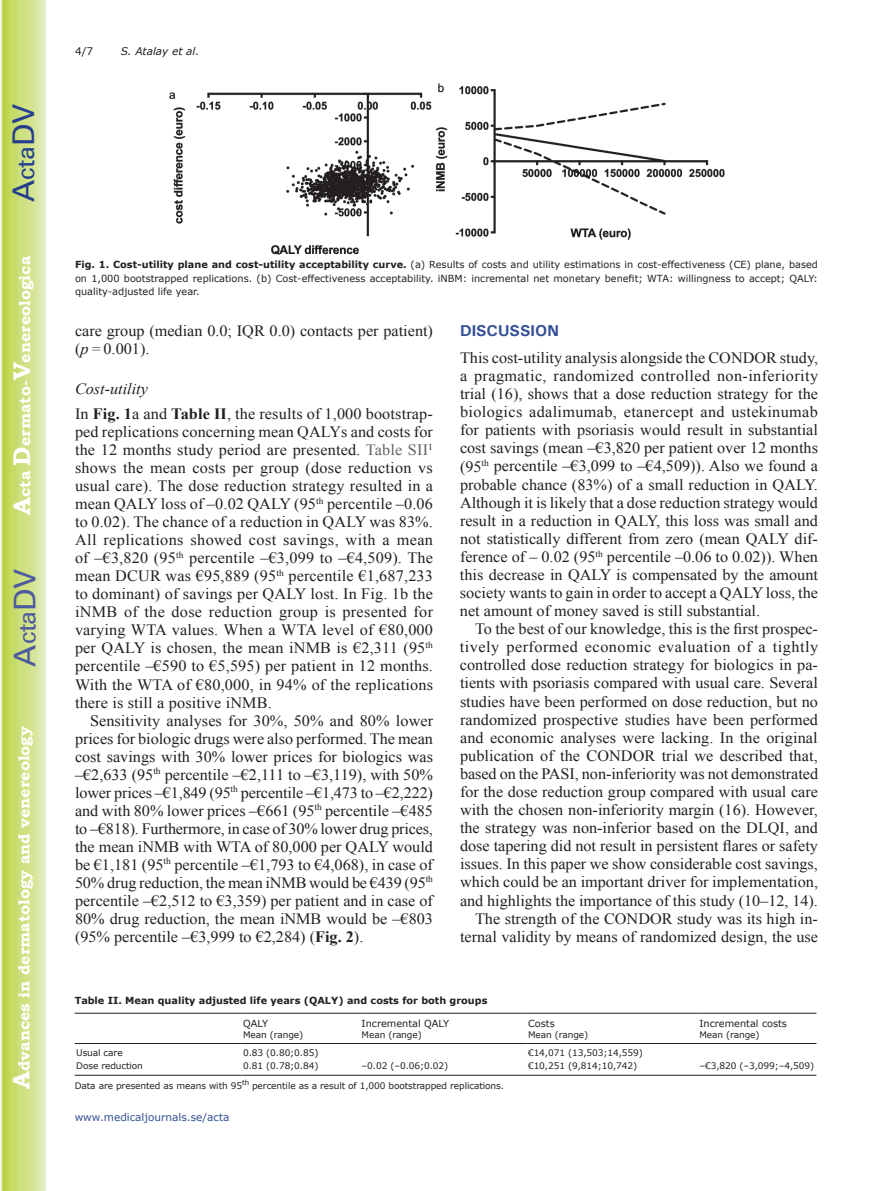
<style>
.page{position:relative;width:893px;height:1191px;background:#fff}
.page>*{position:absolute;margin:0;border:0;box-sizing:border-box;transform-origin:0 0}
.t1{font:30px "Univers";color:#4d5a9e}
.t2{font:30px "Univers";color:#253f8e}
.t3{font:15.75px/18px "Times New Roman";color:#231f20;text-align:justify}
.t4{font:700 15.75px "Bookman Old Style";color:#fff}
.t5{font:700 15.75px "Univers";color:#324f95}
.t6{font:10.5px "Verdana";color:#324f95}
.t7{font:italic 10.5px "Verdana";color:#231f20}
.t8{font:10.5px "Verdana";color:#231f20}
.t9{font:9.75px/13.5px "Verdana";color:#231f20;text-align:justify}
.t10{font:700 9.75px "Verdana";color:#231f20}
.t11{font:9px "Verdana";letter-spacing:-.01em;color:#231f20}
.s1{font-size:24px}
.s2{font-weight:700}
.s3{font-style:italic}
.s4{color:#636366}
</style>
<div class="page">
<svg style="left:1px;top:0;width:45px;height:1191px;background:#cfe084"></svg>
<img style="left:169px;top:83px;width:555px;height:172px">
<hr style="left:242px;top:1075px;width:118px;height:1px;background:#231f20">
<hr style="left:360px;top:1075px;width:166px;height:1px;background:#231f20">
<hr style="left:526px;top:1075px;width:172px;height:1px;background:#231f20">
<hr style="left:698px;top:1075px;width:118px;height:1px;background:#231f20">
<hr style="left:75px;top:1075px;width:167px;height:1px;background:#231f20">
<hr style="left:75px;top:1012px;width:167px;height:1px;background:#231f20">
<hr style="left:242px;top:1012px;width:118px;height:1px;background:#231f20">
<hr style="left:360px;top:1012px;width:166px;height:1px;background:#231f20">
<hr style="left:526px;top:1012px;width:172px;height:1px;background:#231f20">
<hr style="left:698px;top:1012px;width:118px;height:1px;background:#231f20">
<hr style="left:75px;top:1043px;width:167px;height:1px;background:#231f20">
<hr style="left:242px;top:1043px;width:118px;height:1px;background:#231f20">
<hr style="left:360px;top:1043px;width:166px;height:1px;background:#231f20">
<hr style="left:526px;top:1043px;width:172px;height:1px;background:#231f20">
<hr style="left:698px;top:1043px;width:118px;height:1px;background:#231f20">
<h1 class="t2" style="left:6px;top:202px;width:100px;rotate:-90deg">A<span class="s1">cta</span>DV</h1>
<p class="t4" style="left:15px;top:515px;width:260px;rotate:-90deg"><span class="s1">A</span>cta <span class="s1">D</span>ermato-<span class="s1">V</span>enereologica</p>
<h1 class="t1" style="left:7px;top:666px;width:100px;rotate:-90deg">A<span class="s1">cta</span>DV</h1>
<p class="t4" style="left:15px;top:1088px;width:364px;rotate:-90deg"><span class="s1">A</span>dvances in dermatology and venereology</p>
<p class="t8" style="left:75px;top:44px;width:20px">4/7</p>
<p class="t7" style="left:121px;top:44px;width:80px">S. Atalay et al.</p>
<p class="t9" style="left:75px;top:258px;width:744px"><span class="s2">Fig. 1. Cost-utility plane and cost-utility acceptability curve.</span> (a) Results of costs and utility estimations in cost-effectiveness (CE) plane, based on 1,000 bootstrapped replications. (b) Cost-effectiveness acceptability. iNBM: incremental net monetary benefit; WTA: willingness to accept; QALY: quality-adjusted life year.</p>
<p class="t3" style="left:75px;top:321px;width:359px">care group (median 0.0; IQR 0.0) contacts per patient) (<span class="s3">p=</span>0.001).</p>
<p class="t3" style="left:75px;top:375px;width:359px;line-height:25.5px"><span class="s3">Cost-utility<br></span>In <span class="s2">Fig. 1</span>a and <span class="s2">Table II</span>, the results of 1,000 bootstrap-</p>
<p class="t3" style="left:75px;top:423px;width:360px">ped replications concerning mean QALYs and costs for the 12 months study period are presented. <span class="s4">Table SII</span><sup>1 </sup>shows the mean costs per group (dose reduction vs usual care). The dose reduction strategy resulted in a mean QALY loss of –0.02 QALY (95<sup>th</sup> percentile –0.06 to 0.02). The chance of a reduction in QALY was 83%.<br>All replications showed cost savings, with a mean of –€3,820 (95<sup>th</sup> percentile –€3,099 to –€4,509). The mean DCUR was €95,889 (95<sup>th</sup> percentile €1,687,233 to dominant) of savings per QALY lost. In Fig. 1b the iNMB of the dose reduction group is presented for varying WTA values. When a WTA level of €80,000 per QALY is chosen, the mean iNMB is €2,311 (95<sup>th </sup>percentile –€590 to €5,595) per patient in 12 months.<br>With the WTA of €80,000, in 94% of the replications there is still a positive iNMB.</p>
<p class="t3" style="left:75px;top:711px;width:360px;text-indent:15px">Sensitivity analyses for 30%, 50% and 80% lower prices for biologic drugs were also performed. The mean cost savings with 30% lower prices for biologics was –€2,633 (95<sup>th</sup> percentile –€2,111 to –€3,119), with 50% lower prices –€1,849 (95<sup>th</sup> percentile –€1,473 to –€2,222) and with 80% lower prices –€661 (95<sup>th</sup> percentile –€485 to –€818). Furthermore, in case of 30% lower drug prices, the mean iNMB with WTA of 80,000 per QALY would be €1,181 (95<sup>th</sup> percentile –€1,793 to €4,068), in case of 50% drug reduction, the mean iNMB would be €439 (95<sup>th </sup>percentile –€2,512 to €3,359) per patient and in case of 80% drug reduction, the mean iNMB would be –€803 (95% percentile –€3,999 to €2,284) (<span class="s2">Fig. 2</span>).</p>
<p class="t5" style="left:460px;top:320px;width:100px">DISCUSSION</p>
<p class="t3" style="left:460px;top:348px;width:360px">This cost-utility analysis alongside the CONDOR study, a pragmatic, randomized controlled non-inferiority trial (16), shows that a dose reduction strategy for the biologics adalimumab, etanercept and ustekinumab for patients with psoriasis would result in substantial cost savings (mean –€3,820 per patient over 12 months (95<sup>th</sup> percentile –€3,099 to –€4,509)). Also we found a probable chance (83%) of a small reduction in QALY.<br>Although it is likely that a dose reduction strategy would result in a reduction in QALY, this loss was small and not statistically different from zero (mean QALY dif&shy;ference of – 0.02 (95<sup>th</sup> percentile –0.06 to 0.02)). When this decrease in QALY is compensated by the amount society wants to gain in order to accept a QALY loss, the net amount of money saved is still substantial.</p>
<p class="t3" style="left:460px;top:619px;width:360px;text-align:right">To the best of our knowledge, this is the first prospec&shy;tively performed economic evaluation of a tightly controlled dose reduction strategy for biologics in pa&shy;tients with psoriasis compared with usual care. Several studies have been performed on dose reduction, but no randomized prospective studies have been performed and economic analyses were lacking. In the original publication of the CONDOR trial we described that, based on the PASI, non-inferiority was not demonstrated for the dose reduction group compared with usual care with the chosen non-inferiority margin (16). However, the strategy was non-inferior based on the DLQI, and dose tapering did not result in persistent flares or safety issues. In this paper we show considerable cost savings, which could be an important driver for implementation, and highlights the importance of this study (10–12, 14).<br>The strength of the CONDOR study was its high in&shy;ternal validity by means of randomized design, the use</p>
<p class="t10" style="left:75px;top:994px;width:414px">Table II. Mean quality adjusted life years (QALY) and costs for both groups</p>
<p class="t9" style="left:243px;top:1016px;width:27px">QALY</p>
<p class="t11" style="left:243px;top:1028px;width:62px">Mean (range)</p>
<p class="t9" style="left:362px;top:1016px;width:89px">Incremental QALY</p>
<p class="t11" style="left:362px;top:1028px;width:62px">Mean (range)</p>
<p class="t9" style="left:528px;top:1016px;width:28px">Costs</p>
<p class="t11" style="left:528px;top:1028px;width:62px">Mean (range)</p>
<p class="t9" style="left:699px;top:1016px;width:89px">Incremental costs</p>
<p class="t11" style="left:699px;top:1028px;width:62px">Mean (range)</p>
<p class="t11" style="left:76px;top:1047px;width:48px">Usual care</p>
<p class="t11" style="left:243px;top:1047px;width:77px">0.83 (0.80;0.85)</p>
<p class="t11" style="left:528px;top:1047px;width:116px">€14,071 (13,503;14,559)</p>
<p class="t11" style="left:76px;top:1060px;width:68px">Dose reduction</p>
<p class="t11" style="left:243px;top:1060px;width:77px">0.81 (0.78;0.84)</p>
<p class="t11" style="left:362px;top:1060px;width:88px">–0.02 (–0.06;0.02)</p>
<p class="t11" style="left:528px;top:1060px;width:111px">€10,251 (9,814;10,742)</p>
<p class="t11" style="left:699px;top:1060px;width:116px">–€3,820 (–3,099;–4,509)</p>
<p class="t11" style="left:75px;top:1080px;width:431px">Data are presented as means with 95<sup>th</sup> percentile as a result of 1,000 bootstrapped replications.</p>
<p class="t6" style="left:75px;top:1110px;width:156px">www.medicaljournals.se/acta</p>
</div>
